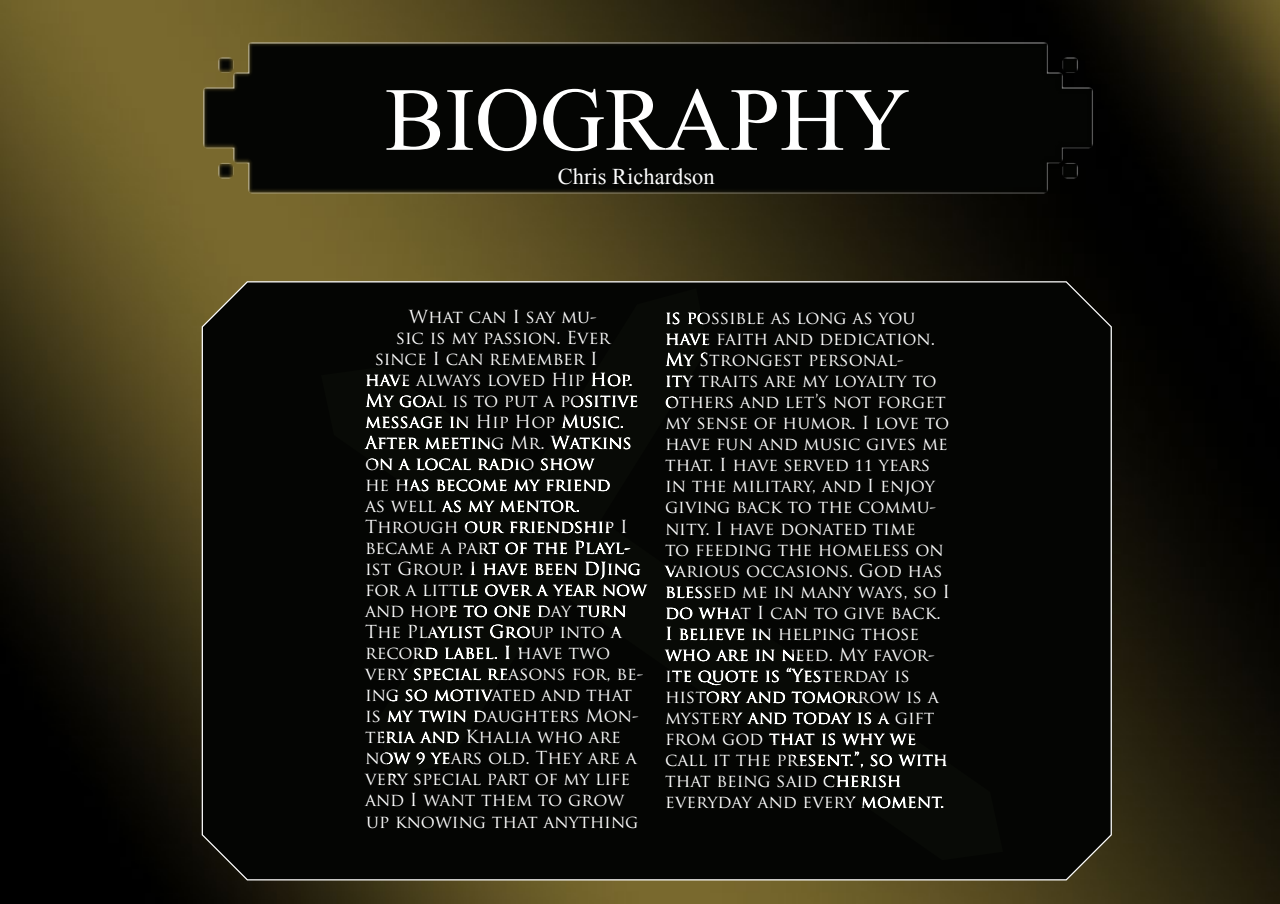
<style>
.page{position:relative;width:1280px;height:904px;background:#fff}
.page>*{position:absolute;margin:0;border:0;box-sizing:border-box;transform-origin:0 0}
.t1{font:90px "Times New Roman";color:#fff}
.t2{font:22.5px "Times New Roman";color:#fff}
.t3{font:17.5px/21px "Trajan Pro";color:#fff}
</style>
<div class="page">
<img style="left:0;top:0;width:1280px;height:904px">
<div style="left:201px;top:280px;width:911px;height:601px;background:#040503"></div>
<svg style="left:202px;top:42px;width:892px;height:152px;background:#0a0a06"></svg>
<div style="left:378px;top:288px;width:330px;height:79px;background:#040503"></div>
<div style="left:321px;top:367px;width:682px;height:493px;background:#040503"></div>
<p class="t1" style="left:385px;top:59px;width:526px">BIOGRAPHY</p>
<p class="t2" style="left:558px;top:161px;width:158px">Chris Richardson</p>
<p class="t3" style="left:409px;top:306px;width:190px">What can I say mu-</p>
<p class="t3" style="left:396px;top:327px;width:215px">sic is my passion. Ever</p>
<p class="t3" style="left:375px;top:348px;width:224px">since I can remember I</p>
<p class="t3" style="left:365px;top:369px;width:269px">have always loved Hip Hop.</p>
<p class="t3" style="left:365px;top:390px;width:275px">My goal is to put a positive</p>
<p class="t3" style="left:365px;top:411px;width:261px">message in Hip Hop Music.</p>
<p class="t3" style="left:365px;top:432px;width:269px">After meeting Mr. Watkins</p>
<p class="t3" style="left:365px;top:453px;width:231px">on a local radio show</p>
<p class="t3" style="left:365px;top:474px;width:247px">he has become my friend</p>
<p class="t3" style="left:365px;top:495px;width:217px">as well as my mentor.</p>
<p class="t3" style="left:365px;top:516px;width:264px">Through our friendship I</p>
<p class="t3" style="left:365px;top:537px;width:268px">became a part of the Playl-</p>
<p class="t3" style="left:365px;top:558px;width:277px">ist Group. I have been DJing</p>
<p class="t3" style="left:365px;top:579px;width:284px">for a little over a year now</p>
<p class="t3" style="left:365px;top:600px;width:263px">and hope to one day turn</p>
<p class="t3" style="left:365px;top:621px;width:258px">The Playlist Group into a</p>
<p class="t3" style="left:365px;top:642px;width:247px">record label. I have two</p>
<p class="t3" style="left:365px;top:663px;width:280px">very special reasons for, be-</p>
<p class="t3" style="left:365px;top:684px;width:269px">ing so motivated and that</p>
<p class="t3" style="left:365px;top:705px;width:275px">is my twin daughters Mon-</p>
<p class="t3" style="left:365px;top:726px;width:257px">teria and Khalia who are</p>
<p class="t3" style="left:365px;top:747px;width:273px">now 9 years old. They are a</p>
<p class="t3" style="left:365px;top:768px;width:266px">very special part of my life</p>
<p class="t3" style="left:365px;top:789px;width:261px">and I want them to grow</p>
<p class="t3" style="left:366px;top:810px;width:274px">up knowing that anything</p>
<p class="t3" style="left:665px;top:307px;width:287px">is possible as long as you have faith and dedication.<br>My Strongest personal-<br>ity traits are my loyalty to others and let’s not forget my sense of humor. I love to have fun and music gives me that. I have served 11 years in the military, and I enjoy giving back to the commu&shy;nity. I have donated time<br>to feeding the homeless on various occasions. God has blessed me in many ways, so I do what I can to give back.<br>I believe in helping those who are in need. My favor&shy;ite quote is “Yesterday is history and tomorrow is a mystery and today is a gift from god that is why we call it the present.”, so with that being said cherish everyday and every moment.</p>
</div>
